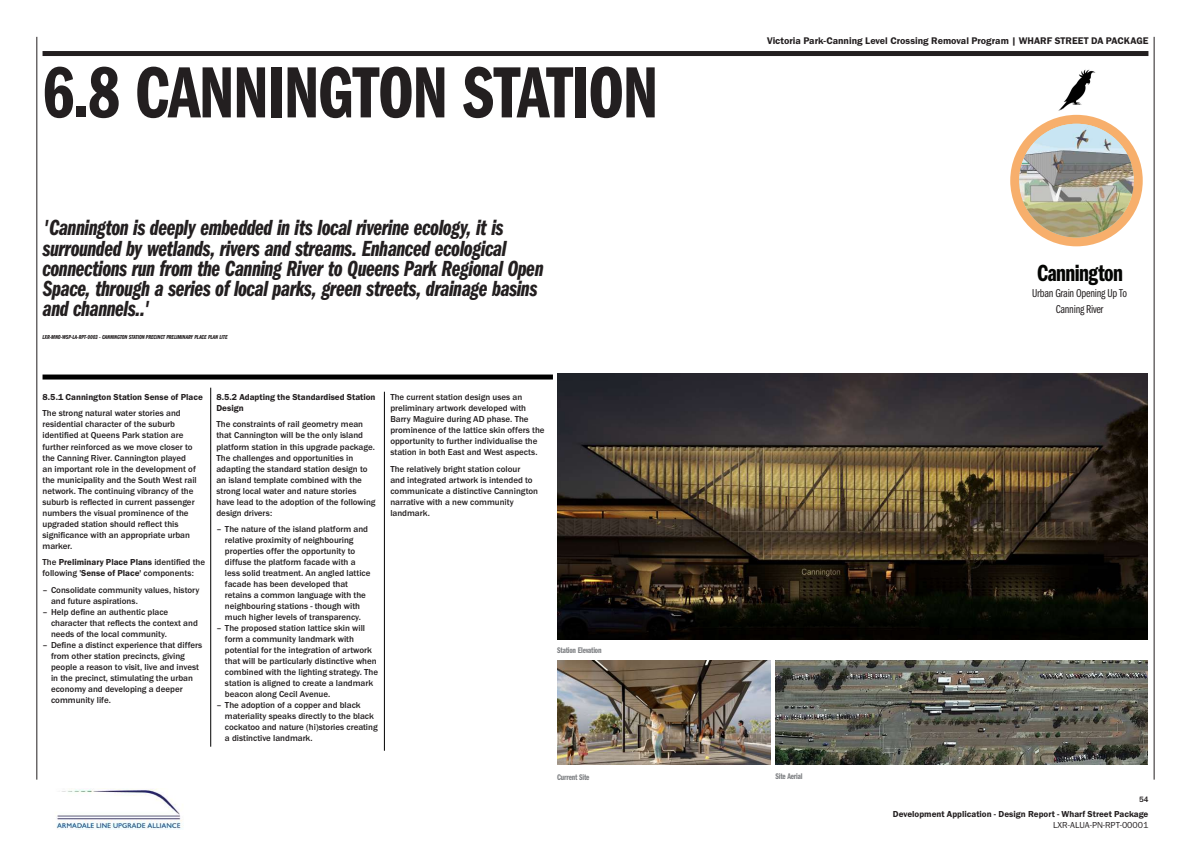
<style>
.page{position:relative;width:1191px;height:842px;background:#fff}
.page>*{position:absolute;margin:0;border:0;box-sizing:border-box;transform-origin:0 0}
.t1{font:75px "Franklin Gothic URW Com Dem";letter-spacing:-.02em;color:#231f20}
.t2{font:24.2px "Franklin Gothic URW Com Dem";letter-spacing:-.025em;color:#040503}
.t3{font:22.6px/20.2px "Franklin Gothic URW Com Dem Ita";letter-spacing:-.02em;color:#231f20}
.t4{font:11.8px/15.4px "Franklin Gothic URW Com Boo";letter-spacing:-.02em;color:#231f20;text-align:center}
.t5{font:10px "Franklin Gothic URW Dem";color:#231f20}
.t6{font:500 9px/11px "Franklin Gothic URW";color:#231f20}
.t7{font:9px/11px "Franklin Gothic URW Dem";color:#231f20}
.t8{font:9px "Franklin Gothic URW Boo";color:#231f20}
.t9{font:8.5px "Franklin Gothic URW Com Dem";letter-spacing:-.02em;color:#808285}
.t10{font:500 8px "Franklin Gothic URW";color:#231f20}
.t11{font:6px "Franklin Gothic URW Com Dem Ita";letter-spacing:-.02em;color:#231f20}
.s1{font-family:"Franklin Gothic URW";font-weight:500}
.s2{font-family:"Franklin Gothic URW Dem";font-weight:400}
</style>
<div class="page">
<hr style="left:37px;top:37px;width:1px;height:743px;background:#231f20">
<hr style="left:1153px;top:37px;width:1px;height:743px;background:#231f20">
<div style="left:43px;top:51px;width:1105px;height:5px;background:#231f20"></div>
<div style="left:43px;top:374px;width:510px;height:5px;background:#000"></div>
<hr style="left:210px;top:388px;width:1px;height:359px;background:#000">
<hr style="left:384px;top:392px;width:1px;height:359px;background:#000">
<img style="left:557px;top:373px;width:590px;height:266px">
<img style="left:557px;top:660px;width:213px;height:104px">
<img style="left:775px;top:660px;width:372px;height:104px">
<div style="left:1010px;top:115px;width:132px;height:131px;background:#f7af6c;border-radius:50%"></div>
<img style="left:1019px;top:124px;width:114px;height:113px">
<img style="left:1058px;top:69px;width:38px;height:42px">
<img style="left:56px;top:789px;width:127px;height:41px">
<h1 class="t1" style="left:43px;top:40px;width:617px">6.8 CANNINGTON STATION</h1>
<p class="t3" style="left:43px;top:218px;width:502px">'Cannington is deeply embedded in its local riverine ecology, it is surrounded by wetlands, rivers and streams. Enhanced ecological connections run from the Canning River to Queens Park Regional Open Space, through a series of local parks, green streets, drainage basins and channels..'</p>
<p class="t11" style="left:43px;top:333px;width:186px">LXR-MNO-WSP-LA-RPT-0003 - CANNINGTON STATION PRECINCT PRELIMINARY PLACE PLAN LITE</p>
<p class="t7" style="left:43px;top:391px;width:162px">8.5.1 Cannington Station Sense of Place</p>
<p class="t6" style="left:43px;top:408px;width:156px">The strong natural water stories and residential character of the suburb identified at Queens Park station are further reinforced as we move closer to the Canning River. Cannington played an important role in the development of the municipality and the South West rail network. The continuing vibrancy of the suburb is reflected in current passenger numbers the visual prominence of the upgraded station should reflect this significance with an appropriate urban marker.</p>
<p class="t7" style="left:43px;top:556px;width:164px"><span class="s1">The</span> Preliminary Place Plans <span class="s1">identified the</span></p>
<p class="t6" style="left:43px;top:567px;width:153px">following '<span class="s2">Sense of Place'</span> components:</p>
<p class="t6" style="left:51px;top:584px;width:150px;text-indent:-9px">– Consolidate community values, history and future aspirations.</p>
<p class="t6" style="left:51px;top:606px;width:148px;text-indent:-9px">– Help define an authentic place character that reflects the context and needs of the local community.</p>
<p class="t6" style="left:51px;top:639px;width:153px;text-indent:-9px">– Define a distinct experience that differs from other station precincts, giving people a reason to visit, live and invest in the precinct, stimulating the urban economy and developing a deeper community life.</p>
<p class="t7" style="left:216px;top:391px;width:161px">8.5.2 Adapting the Standardised Station<br>Design</p>
<p class="t6" style="left:216px;top:419px;width:160px">The constraints of rail geometry mean that Cannington will be the only island platform station in this upgrade package.<br>The challenges and opportunities in adapting the standard station design to an island template combined with the strong local water and nature stories have lead to the adoption of the following design drivers:</p>
<p class="t6" style="left:225px;top:523px;width:147px;text-indent:-9px">– The nature of the island platform and relative proximity of neighbouring properties offer the opportunity to diffuse the platform facade with a less solid treatment. An angled lattice facade has been developed that retains a common language with the neighbouring stations - though with much higher levels of transparency.</p>
<p class="t6" style="left:225px;top:622px;width:155px;text-indent:-9px">– The proposed station lattice skin will form a community landmark with potential for the integration of artwork that will be particularly distinctive when combined with the lighting strategy. The station is aligned to create a landmark beacon along Cecil Avenue.</p>
<p class="t6" style="left:225px;top:699px;width:154px;text-indent:-9px">– The adoption of a copper and black materiality speaks directly to the black cockatoo and nature (hi)stories creating a distinctive landmark.</p>
<p class="t6" style="left:390px;top:391px;width:156px">The current station design uses an preliminary artwork developed with Barry Maguire during AD phase. The prominence of the lattice skin offers the opportunity to further individualise the station in both East and West aspects.</p>
<p class="t6" style="left:390px;top:463px;width:149px">The relatively bright station colour<br>and integrated artwork is intended to communicate a distinctive Cannington narrative with a new community landmark.</p>
<p class="t9" style="left:557px;top:644px;width:46px">Station Elevation</p>
<p class="t5" style="left:767px;top:34px;width:383px">Victoria Park-Canning Level Crossing Removal Program | WHARF STREET DA PACKAGE</p>
<h2 class="t2" style="left:1037px;top:256px;width:87px">Cannington</h2>
<h3 class="t4" style="left:1032px;top:285px;width:96px">Urban Grain Opening Up To<br>Canning River</h3>
<p class="t9" style="left:557px;top:771px;width:34px">Current Site</p>
<p class="t9" style="left:775px;top:770px;width:29px">Site Aerial</p>
<p class="t10" style="left:1139px;top:794px;width:11px">54</p>
<p class="t7" style="left:893px;top:808px;width:257px">Development Application - Design Report - Wharf Street Package</p>
<p class="t8" style="left:1053px;top:819px;width:97px">LXR-ALUA-PN-RPT-00001</p>
</div>
